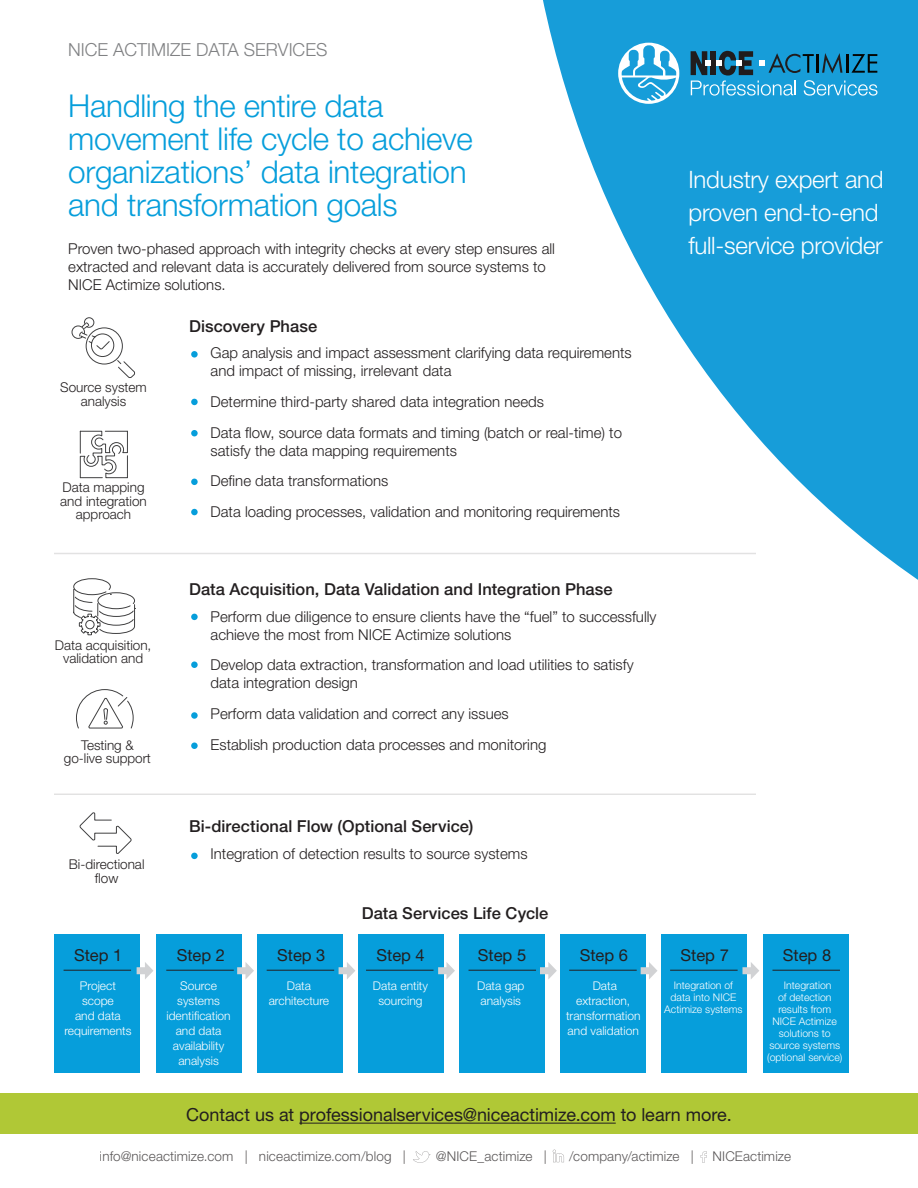
<style>
.page{position:relative;width:918px;height:1188px;background:#fff}
.page>*{position:absolute;margin:0;border:0;box-sizing:border-box;transform-origin:0 0}
.t1{font:300 31.5px/33px "Helvetica Neue LT Pro";letter-spacing:-.01em;color:#069edb}
.t2{font:300 24px/33px "Helvetica Neue LT Pro";letter-spacing:-.01em;color:#fff}
.AboutText-9_13_light{font:18px "Helvetica Neue LT Pro";letter-spacing:-.005em;color:#231f20}
.t3{font:300 18px "Helvetica Neue LT Pro";color:#808183}
.AboutText-9_13_light-2{font:500 16.5px "Helvetica Neue LT Pro";letter-spacing:.005em;color:#231f20}
.Body_Text_Light_10{font:16.5px "Helvetica Neue LT Pro";color:#231f20}
.Body_Text_Light_10-2{font:300 15px/18px "Helvetica Neue LT Pro";color:#231f20}
.Body_Text_Light_9_11{font:300 13.5px/13.5px "Helvetica Neue LT Pro";color:#231f20}
.Body_Text_Light_10-3{font:300 12px/15px "Helvetica Neue LT Pro";color:#fff;text-align:center}
.Body_Text_Light_10-4{font:300 10.5px/12px "Helvetica Neue LT Pro";color:#fff;text-align:center}
</style>
<div class="page">
<svg style="left:543px;top:0;width:375px;height:580px;fill:#179dd9"></svg>
<div style="left:0;top:1094px;width:918px;height:40px;background:#b0c836"></div>
<svg style="left:413px;top:1151px;width:17px;height:12px"></svg>
<svg style="left:553px;top:1150px;width:11px;height:12px"></svg>
<svg style="left:701px;top:1151px;width:6px;height:12px"></svg>
<div style="left:191px;top:351px;width:7px;height:7px;background:#069edb;border-radius:50%"></div>
<div style="left:191px;top:399px;width:7px;height:6px;background:#069edb;border-radius:50%"></div>
<div style="left:191px;top:479px;width:7px;height:6px;background:#069edb;border-radius:50%"></div>
<div style="left:191px;top:662px;width:7px;height:6px;background:#069edb;border-radius:50%"></div>
<div style="left:191px;top:430px;width:7px;height:6px;background:#069edb;border-radius:50%"></div>
<div style="left:191px;top:509px;width:7px;height:6px;background:#069edb;border-radius:50%"></div>
<div style="left:191px;top:614px;width:7px;height:6px;background:#069edb;border-radius:50%"></div>
<svg style="left:191px;top:712px;width:7px;height:7px"></svg>
<div style="left:191px;top:743px;width:7px;height:6px;background:#069edb;border-radius:50%"></div>
<div style="left:191px;top:853px;width:7px;height:6px;background:#069edb;border-radius:50%"></div>
<svg style="left:71px;top:317px;width:64px;height:61px"></svg>
<svg style="left:80px;top:431px;width:48px;height:47px"></svg>
<svg style="left:73px;top:578px;width:62px;height:58px"></svg>
<svg style="left:76px;top:689px;width:58px;height:40px"></svg>
<svg style="left:79px;top:812px;width:53px;height:42px"></svg>
<hr style="left:54px;top:553px;width:702px;height:1px;background:#231f20">
<hr style="left:54px;top:794px;width:702px;height:1px;background:#231f20">
<hr style="left:299px;top:1123px;width:317px;height:1px;background:#231f20">
<svg style="left:691px;top:51px;width:186px;height:45px"></svg>
<svg style="left:618px;top:43px;width:61px;height:61px"></svg>
<div style="left:55px;top:935px;width:85px;height:138px;background:#069edb"></div>
<div style="left:459px;top:935px;width:85px;height:138px;background:#069edb"></div>
<div style="left:257px;top:935px;width:85px;height:138px;background:#069edb"></div>
<div style="left:662px;top:935px;width:85px;height:138px;background:#069edb"></div>
<div style="left:156px;top:935px;width:85px;height:138px;background:#069edb"></div>
<div style="left:561px;top:935px;width:85px;height:138px;background:#069edb"></div>
<div style="left:358px;top:935px;width:85px;height:138px;background:#069edb"></div>
<div style="left:764px;top:935px;width:85px;height:138px;background:#069edb"></div>
<hr style="left:64px;top:970px;width:67px;height:1px;background:#231f20">
<hr style="left:166px;top:970px;width:68px;height:1px;background:#231f20">
<hr style="left:267px;top:970px;width:67px;height:1px;background:#231f20">
<hr style="left:366px;top:970px;width:68px;height:1px;background:#231f20">
<hr style="left:469px;top:970px;width:67px;height:1px;background:#231f20">
<hr style="left:569px;top:970px;width:68px;height:1px;background:#231f20">
<hr style="left:670px;top:970px;width:68px;height:1px;background:#231f20">
<hr style="left:772px;top:970px;width:68px;height:1px;background:#231f20">
<svg style="left:137px;top:962px;width:16px;height:17px"></svg>
<svg style="left:237px;top:962px;width:17px;height:18px"></svg>
<svg style="left:339px;top:962px;width:16px;height:18px"></svg>
<svg style="left:438px;top:962px;width:17px;height:18px"></svg>
<svg style="left:540px;top:962px;width:17px;height:18px"></svg>
<svg style="left:641px;top:962px;width:17px;height:17px"></svg>
<svg style="left:742px;top:962px;width:17px;height:17px"></svg>
<p class="t3" style="left:68px;top:38px;width:261px">NICE ACTIMIZE DATA SERVICES</p>
<p class="t1" style="left:68px;top:89px;width:406px">Handling the entire data movement life cycle to achieve organizations’ data integration and transformation goals</p>
<p class="Body_Text_Light_10-2" style="left:68px;top:239px;width:488px">Proven two-phased approach with integrity checks at every step ensures all extracted and relevant data is accurately delivered from source systems to<br>NICE Actimize solutions.</p>
<p class="Body_Text_Light_9_11" style="left:60px;top:380px;width:88px">Source system</p>
<p class="Body_Text_Light_9_11" style="left:81px;top:394px;width:47px">analysis</p>
<p class="Body_Text_Light_9_11" style="left:60px;top:481px;width:88px">Data mapping and integration</p>
<p class="Body_Text_Light_9_11" style="left:76px;top:508px;width:57px">approach</p>
<p class="Body_Text_Light_9_11" style="left:55px;top:638px;width:98px">Data acquisition,</p>
<p class="Body_Text_Light_9_11" style="left:63px;top:652px;width:82px">validation and</p>
<p class="Body_Text_Light_9_11" style="left:81px;top:738px;width:54px">Testing &amp;</p>
<p class="Body_Text_Light_9_11" style="left:64px;top:751px;width:89px">go-live support</p>
<p class="Body_Text_Light_9_11" style="left:69px;top:857px;width:77px">Bi-directional</p>
<p class="Body_Text_Light_9_11" style="left:95px;top:871px;width:25px">flow</p>
<p class="AboutText-9_13_light-2" style="left:189px;top:316px;width:130px">Discovery Phase</p>
<p class="Body_Text_Light_10-2" style="left:211px;top:343px;width:423px">Gap analysis and impact assessment clarifying data requirements and impact of missing, irrelevant data</p>
<p class="Body_Text_Light_10-2" style="left:211px;top:386px;width:413px;line-height:30.8px">Determine third-party shared data integration needs<br>Data flow, source data formats and timing (batch or real-time) to</p>
<p class="Body_Text_Light_10-2" style="left:211px;top:435px;width:411px;line-height:30.8px">satisfy the data mapping requirements<br>Define data transformations<br>Data loading processes, validation and monitoring requirements</p>
<p class="AboutText-9_13_light-2" style="left:189px;top:579px;width:425px">Data Acquisition, Data Validation and Integration Phase</p>
<p class="Body_Text_Light_10-2" style="left:211px;top:607px;width:447px">Perform due diligence to ensure clients have the “fuel” to successfully achieve the most from NICE Actimize solutions</p>
<p class="Body_Text_Light_10-2" style="left:211px;top:656px;width:425px">Develop data extraction, transformation and load utilities to satisfy data integration design</p>
<p class="Body_Text_Light_10-2" style="left:211px;top:704px;width:300px">Perform data validation and correct any issues</p>
<p class="Body_Text_Light_10-2" style="left:211px;top:735px;width:337px">Establish production data processes and monitoring</p>
<p class="AboutText-9_13_light-2" style="left:189px;top:816px;width:286px">Bi-directional Flow (Optional Service)</p>
<p class="Body_Text_Light_10-2" style="left:211px;top:844px;width:318px">Integration of detection results to source systems</p>
<p class="AboutText-9_13_light-2" style="left:362px;top:903px;width:188px">Data Services Life Cycle</p>
<p class="t2" style="left:688px;top:162px;width:197px">Industry expert and proven end-to-end full-service provider</p>
<p class="Body_Text_Light_10" style="left:74px;top:945px;width:50px">Step 1</p>
<p class="Body_Text_Light_10" style="left:177px;top:945px;width:50px">Step 2</p>
<p class="Body_Text_Light_10" style="left:277px;top:945px;width:50px">Step 3</p>
<p class="Body_Text_Light_10" style="left:376px;top:945px;width:50px">Step 4</p>
<p class="Body_Text_Light_10" style="left:478px;top:945px;width:50px">Step 5</p>
<p class="Body_Text_Light_10" style="left:580px;top:945px;width:50px">Step 6</p>
<p class="Body_Text_Light_10" style="left:681px;top:945px;width:50px">Step 7</p>
<p class="Body_Text_Light_10" style="left:783px;top:945px;width:50px">Step 8</p>
<p class="Body_Text_Light_10-3" style="left:64px;top:978px;width:69px">Project scope<br>and data requirements</p>
<p class="Body_Text_Light_10-3" style="left:166px;top:978px;width:66px">Source systems identification and data availability analysis</p>
<p class="Body_Text_Light_10-3" style="left:269px;top:978px;width:62px">Data architecture</p>
<p class="Body_Text_Light_10-3" style="left:373px;top:978px;width:57px">Data entity sourcing</p>
<p class="Body_Text_Light_10-3" style="left:477px;top:978px;width:49px;text-align:left">Data gap analysis</p>
<p class="Body_Text_Light_10-3" style="left:566px;top:978px;width:76px">Data extraction, transformation and validation</p>
<p class="Body_Text_Light_10-4" style="left:664px;top:979px;width:80px">Integration of data into NICE<br>Actimize systems</p>
<p class="Body_Text_Light_10-4" style="left:767px;top:979px;width:77px">Integration<br>of detection results from<br>NICE Actimize solutions to source systems (optional service)</p>
<p class="AboutText-9_13_light" style="left:186px;top:1104px;width:547px">Contact us at professionalservices@niceactimize.com to learn more.</p>
<p class="Body_Text_Light_9_11" style="left:100px;top:1149px;width:308px">info@niceactimize.com | niceactimize.com/blog |</p>
<p class="Body_Text_Light_9_11" style="left:436px;top:1149px;width:112px">@NICE_actimize |</p>
<p class="Body_Text_Light_9_11" style="left:569px;top:1149px;width:126px">/company/actimize |</p>
<p class="Body_Text_Light_9_11" style="left:713px;top:1149px;width:80px">NICEactimize</p>
</div>
